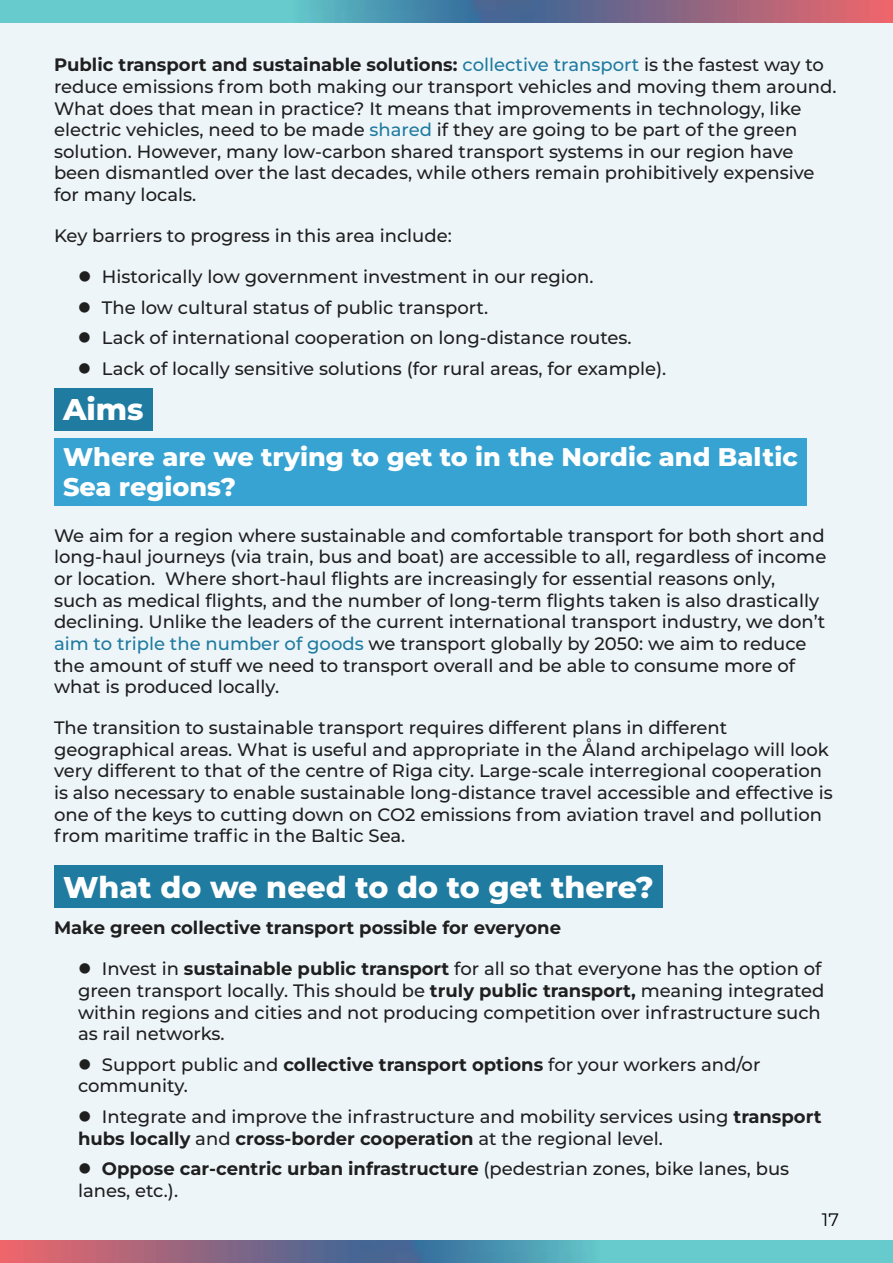
<style>
.page{position:relative;width:893px;height:1263px;background:#eef5f9}
.page>*{position:absolute;margin:0;border:0;box-sizing:border-box;transform-origin:0 0}
.t1{font:800 30px "Montserrat";color:#fff}
.t2{font:800 25.5px/30.6px "Montserrat";color:#fff}
.t3{font:500 18px/21.6px "Montserrat";color:#1f1f1f}
.t4{font:700 18px "Montserrat";color:#1f1f1f}
.t5{font:18px "Montserrat";color:#000}
.s1{font-weight:700}
.s2{color:#1f7ba0}
</style>
<div class="page">
<img style="left:0;top:0;width:893px;height:22px">
<img style="left:0;top:1240px;width:893px;height:23px">
<div style="left:54px;top:388px;width:99px;height:43px;background:#1f7ba0"></div>
<div style="left:54px;top:438px;width:753px;height:68px;background:#37a3d2"></div>
<div style="left:54px;top:866px;width:609px;height:42px;background:#1f7ba0"></div>
<p class="t3" style="left:54px;top:54px;width:784px"><span class="s1">Public transport and sustainable solutions:</span> <span class="s2">collective transport</span> is the fastest way to reduce emissions from both making our transport vehicles and moving them around.<br>What does that mean in practice? It means that improvements in technology, like electric vehicles, need to be made <span class="s2">shared</span> if they are going to be part of the green solution. However, many low-carbon shared transport systems in our region have been dismantled over the last decades, while others remain prohibitively expensive for many locals.</p>
<p class="t3" style="left:54px;top:224px;width:399px">Key barriers to progress in this area include:</p>
<p class="t3" style="left:102px;top:261px;width:566px;line-height:30.6px">Historically low government investment in our region.<br>The low cultural status of public transport.<br>Lack of international cooperation on long-distance routes.<br>Lack of locally sensitive solutions (for rural areas, for example).</p>
<h1 class="t1" style="left:63px;top:389px;width:82px">Aims</h1>
<h2 class="t2" style="left:63px;top:441px;width:736px">Where are we trying to get to in the Nordic and Baltic<br>Sea regions?</h2>
<p class="t3" style="left:54px;top:524px;width:774px">We aim for a region where sustainable and comfortable transport for both short and long-haul journeys (via train, bus and boat) are accessible to all, regardless of income or location. Where short-haul flights are increasingly for essential reasons only,<br>such as medical flights, and the number of long-term flights taken is also drastically declining. Unlike the leaders of the current international transport industry, we don’t <span class="s2">aim to triple the number of goods</span> we transport globally by 2050: we aim to reduce the amount of stuff we need to transport overall and be able to consume more of what is produced locally.</p>
<p class="t3" style="left:54px;top:716px;width:780px">The transition to sustainable transport requires different plans in different geographical areas. What is useful and appropriate in the Åland archipelago will look very different to that of the centre of Riga city. Large-scale interregional cooperation is also necessary to enable sustainable long-distance travel accessible and effective is one of the keys to cutting down on CO2 emissions from aviation travel and pollution from maritime traffic in the Baltic Sea.</p>
<h1 class="t1" style="left:63px;top:867px;width:592px">What do we need to do to get there?</h1>
<p class="t4" style="left:54px;top:916px;width:509px">Make green collective transport possible for everyone</p>
<p class="t3" style="left:78px;top:957px;width:748px;text-indent:24px">Invest in <span class="s1">sustainable public transport</span> for all so that everyone has the option of green transport locally. This should be <span class="s1">truly public transport,</span> meaning integrated within regions and cities and not producing competition over infrastructure such as rail networks.</p>
<p class="t3" style="left:78px;top:1053px;width:684px;text-indent:24px">Support public and <span class="s1">collective transport options</span> for your workers and/or community.</p>
<p class="t3" style="left:78px;top:1105px;width:745px;text-indent:24px">Integrate and improve the infrastructure and mobility services using <span class="s1">transport hubs locally</span> and <span class="s1">cross-border cooperation</span> at the regional level.</p>
<p class="t3" style="left:78px;top:1157px;width:713px;text-indent:24px"><span class="s1">Oppose car-centric urban infrastructure</span> (pedestrian zones, bike lanes, bus lanes, etc.).</p>
<p class="t5" style="left:822px;top:1208px;width:19px">17</p>
</div>
